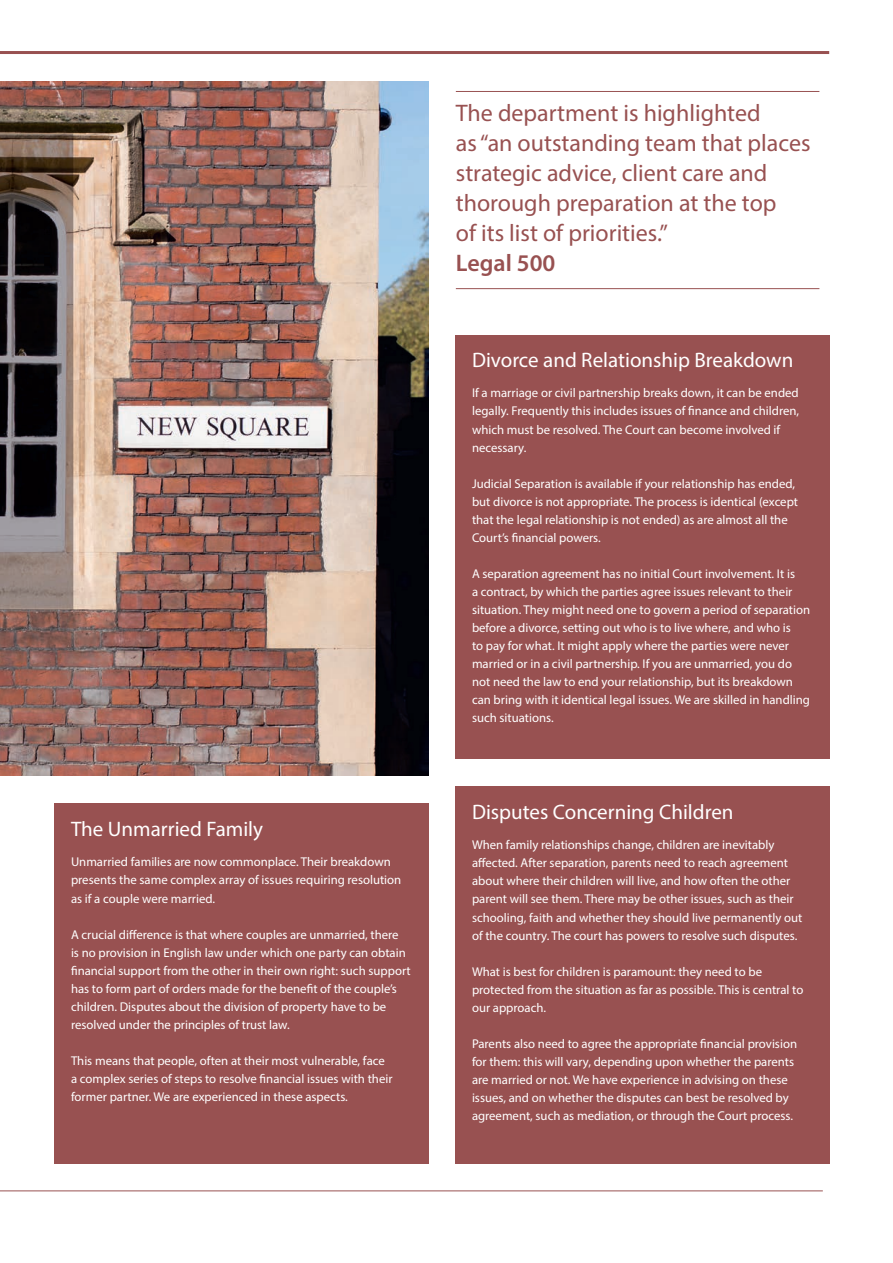
<style>
.page{position:relative;width:893px;height:1263px;background:#fff}
.page>*{position:absolute;margin:0;border:0;box-sizing:border-box;transform-origin:0 0}
.pull_quote_blue{font:24px/30px "Myriad Pro";color:#985151}
.t1{font:21px "Myriad Pro";color:#fff}
.white{font:12.75px/18px "Myriad Pro";color:#fff}
.s1{font-weight:600}
</style>
<div class="page">
<hr style="left:0;top:51px;width:829px;height:3px;background:#985151">
<img style="left:0;top:82px;width:428px;height:693px">
<hr style="left:0;top:1190px;width:823px;height:1px;background:#985151">
<div style="left:455px;top:335px;width:374px;height:423px;background:#985151"></div>
<div style="left:455px;top:787px;width:374px;height:377px;background:#985151"></div>
<div style="left:54px;top:804px;width:374px;height:360px;background:#985151"></div>
<hr style="left:456px;top:91px;width:363px;height:1px;background:#985151">
<hr style="left:456px;top:288px;width:363px;height:1px;background:#985151">
<p class="t1" style="left:71px;top:816px;width:194px">The Unmarried Family</p>
<p class="white" style="left:71px;top:853px;width:332px">Unmarried families are now commonplace. Their breakdown presents the same complex array of issues requiring resolution as if a couple were married.</p>
<p class="white" style="left:71px;top:925px;width:341px">A crucial difference is that where couples are unmarried, there<br>is no provision in English law under which one party can obtain financial support from the other in their own right: such support has to form part of orders made for the benefit of the couple’s children. Disputes about the division of property have to be resolved under the principles of trust law.</p>
<p class="white" style="left:71px;top:1051px;width:323px">This means that people, often at their most vulnerable, face a complex series of steps to resolve financial issues with their former partner. We are experienced in these aspects.</p>
<p class="pull_quote_blue" style="left:456px;top:98px;width:356px">The department is highlighted<br>as “an outstanding team that places strategic advice, client care and thorough preparation at the top<br>of its list of priorities.”<br><span class="s1">Legal 500</span></p>
<p class="t1" style="left:472px;top:347px;width:323px">Divorce and Relationship Breakdown</p>
<p class="white" style="left:472px;top:384px;width:329px">If a marriage or civil partnership breaks down, it can be ended legally. Frequently this includes issues of finance and children, which must be resolved. The Court can become involved if necessary.</p>
<p class="white" style="left:472px;top:474px;width:328px">Judicial Separation is available if your relationship has ended, but divorce is not appropriate. The process is identical (except that the legal relationship is not ended) as are almost all the Court’s financial powers.</p>
<p class="white" style="left:472px;top:564px;width:340px">A separation agreement has no initial Court involvement. It is<br>a contract, by which the parties agree issues relevant to their situation. They might need one to govern a period of separation before a divorce, setting out who is to live where, and who is<br>to pay for what. It might apply where the parties were never married or in a civil partnership. If you are unmarried, you do not need the law to end your relationship, but its breakdown can bring with it identical legal issues. We are skilled in handling such situations.</p>
<p class="t1" style="left:472px;top:799px;width:263px">Disputes Concerning Children</p>
<p class="white" style="left:472px;top:836px;width:332px">When family relationships change, children are inevitably affected. After separation, parents need to reach agreement about where their children will live, and how often the other parent will see them. There may be other issues, such as their schooling, faith and whether they should live permanently out of the country. The court has powers to resolve such disputes.</p>
<p class="white" style="left:472px;top:962px;width:333px">What is best for children is paramount: they need to be protected from the situation as far as possible. This is central to our approach.</p>
<p class="white" style="left:472px;top:1034px;width:327px">Parents also need to agree the appropriate financial provision for them: this will vary, depending upon whether the parents are married or not. We have experience in advising on these issues, and on whether the disputes can best be resolved by agreement, such as mediation, or through the Court process.</p>
</div>
